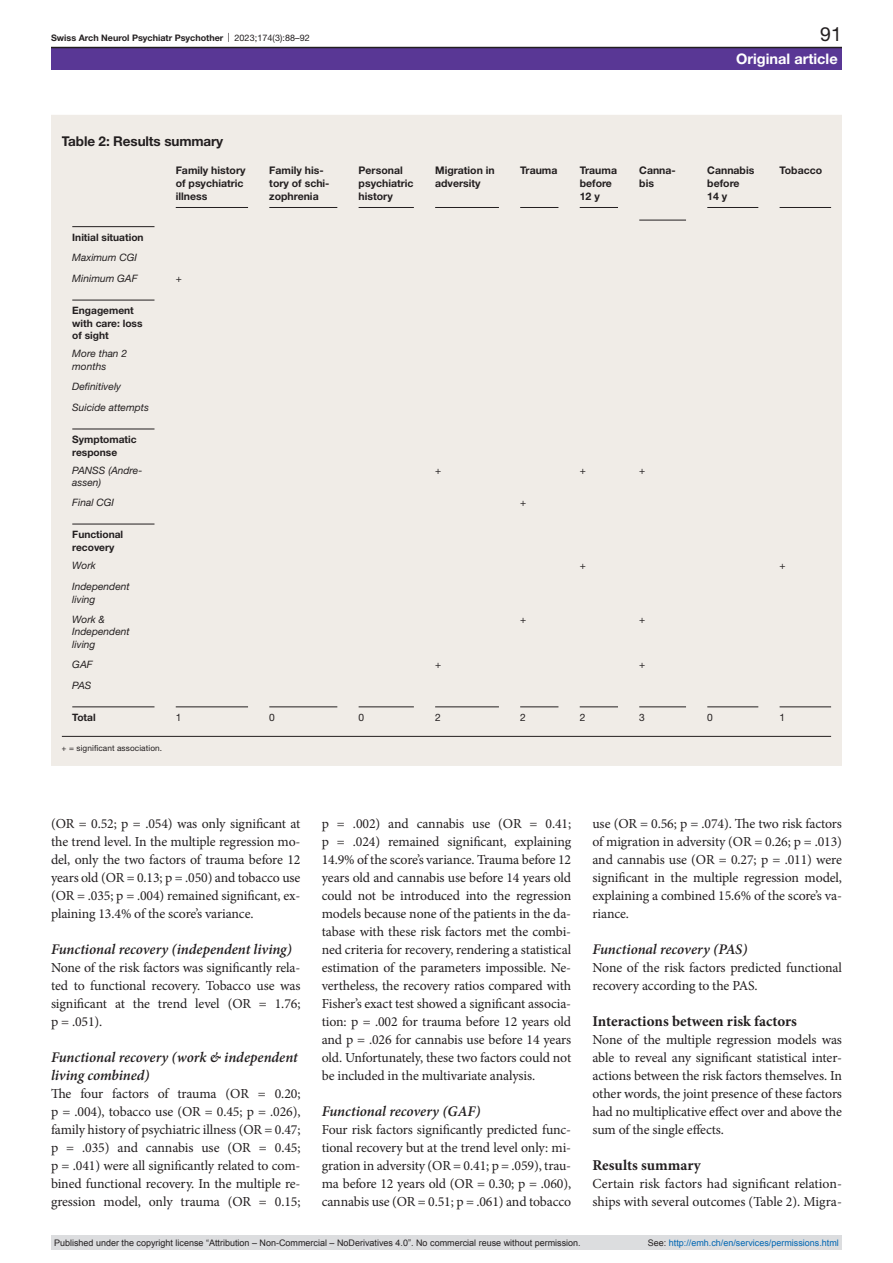
<style>
.page{position:relative;width:893px;height:1263px;background:#fff}
.page>*{position:absolute;margin:0;border:0;box-sizing:border-box;transform-origin:0 0}
.t1{font:19.5px "Helvetica Neue LT Pro";color:#231f20}
.head2{font:700 15px "Minion Pro";color:#231f20}
.head3{font:italic 600 14.7px/18px "Minion Pro";letter-spacing:-.005em;color:#231f20}
.t2{font:700 14.55px "Helvetica Neue LT Pro";color:#fff}
.paragraph{font:13.8px/18px "Minion Pro";letter-spacing:-.01em;color:#231f20;text-align:justify}
.table-label{font:700 13.5px "Helvetica Neue LT Pro";letter-spacing:-.01em;color:#231f20}
.table-header{font:700 10.5px/12.6px "Helvetica Neue LT Pro";color:#231f20}
.table-body{font:italic 10.2px/12.6px "Helvetica Neue LT Pro";color:#231f20}
.table-body-line{font:700 10.2px/12.6px "Helvetica Neue LT Pro";color:#231f20}
.table-body-2{font:10.2px "Helvetica Neue LT Pro";color:#231f20}
.table-body-line-2{font:10.2px "Helvetica Neue LT Pro";color:#231f20}
.t3{font:9px "Arial";color:#231f20}
.t4{font:700 9px "Helvetica Neue LT Pro";color:#231f20}
.t5{font:9px "Arial";color:#0066b3}
.table-footer{font:8.25px "Helvetica Neue LT Pro";letter-spacing:.01em;color:#231f20}
.s1{font-weight:400}
.s2{color:#231f20}
</style>
<div class="page">
<div style="left:51px;top:47px;width:791px;height:23px;background:#593795"></div>
<hr style="left:51px;top:47px;width:791px;height:1px;background:#231f20">
<div style="left:56px;top:120px;width:781px;height:641px;background:#f0ece7"></div>
<hr style="left:176px;top:207px;width:72px;height:1px;background:#231f20">
<hr style="left:269px;top:207px;width:68px;height:1px;background:#231f20">
<hr style="left:359px;top:207px;width:55px;height:1px;background:#231f20">
<hr style="left:435px;top:207px;width:64px;height:1px;background:#231f20">
<hr style="left:520px;top:207px;width:38px;height:1px;background:#231f20">
<hr style="left:580px;top:207px;width:38px;height:1px;background:#231f20">
<hr style="left:639px;top:220px;width:47px;height:1px;background:#231f20">
<hr style="left:707px;top:207px;width:51px;height:1px;background:#231f20">
<hr style="left:780px;top:207px;width:51px;height:1px;background:#231f20">
<hr style="left:72px;top:226px;width:82px;height:1px;background:#231f20">
<hr style="left:72px;top:300px;width:82px;height:1px;background:#231f20">
<hr style="left:72px;top:429px;width:82px;height:1px;background:#231f20">
<hr style="left:72px;top:524px;width:82px;height:1px;background:#231f20">
<hr style="left:72px;top:707px;width:82px;height:1px;background:#231f20">
<hr style="left:176px;top:707px;width:72px;height:1px;background:#231f20">
<hr style="left:269px;top:707px;width:68px;height:1px;background:#231f20">
<hr style="left:359px;top:707px;width:55px;height:1px;background:#231f20">
<hr style="left:435px;top:707px;width:64px;height:1px;background:#231f20">
<hr style="left:520px;top:707px;width:38px;height:1px;background:#231f20">
<hr style="left:580px;top:707px;width:38px;height:1px;background:#231f20">
<hr style="left:639px;top:707px;width:47px;height:1px;background:#231f20">
<hr style="left:707px;top:707px;width:51px;height:1px;background:#231f20">
<hr style="left:780px;top:707px;width:51px;height:1px;background:#231f20">
<hr style="left:62px;top:736px;width:769px;height:1px;background:#231f20">
<div style="left:51px;top:115px;width:791px;height:651px;border:11px solid #f0ece7"></div>
<div style="left:51px;top:1235px;width:791px;height:15px;background:#dcdddf"></div>
<p class="t4" style="left:51px;top:32px;width:260px">Swiss Arch Neurol Psychiatr Psychother <span class="s1">| 2023;174(3):88–92</span></p>
<h1 class="t1" style="left:820px;top:22px;width:23px">91</h1>
<p class="t2" style="left:736px;top:49px;width:103px">Original article</p>
<p class="table-label" style="left:62px;top:132px;width:163px">Table 2: Results summary</p>
<p class="table-header" style="left:176px;top:164px;width:71px">Family history of psychiatric illness</p>
<p class="table-header" style="left:269px;top:164px;width:62px">Family his&shy;tory of schi&shy;zophrenia</p>
<p class="table-header" style="left:359px;top:164px;width:57px">Personal psychiatric history</p>
<p class="table-header" style="left:435px;top:164px;width:61px">Migration in adversity</p>
<p class="table-header" style="left:520px;top:164px;width:39px">Trauma</p>
<p class="table-header" style="left:580px;top:164px;width:39px">Trauma before<br>12 y</p>
<p class="table-header" style="left:639px;top:164px;width:38px">Canna&shy;bis</p>
<p class="table-header" style="left:707px;top:164px;width:49px">Cannabis before<br>14 y</p>
<p class="table-header" style="left:780px;top:164px;width:44px">Tobacco</p>
<p class="table-body-line" style="left:72px;top:231px;width:73px">Initial situation</p>
<p class="table-body" style="left:72px;top:251px;width:66px">Maximum CGI</p>
<p class="table-body" style="left:72px;top:272px;width:67px">Minimum GAF</p>
<p class="table-body-2" style="left:176px;top:272px;width:8px">+</p>
<p class="table-body-line" style="left:72px;top:304px;width:72px">Engagement with care: loss of sight</p>
<p class="table-body" style="left:72px;top:347px;width:56px">More than 2 months</p>
<p class="table-body" style="left:72px;top:380px;width:50px">Definitively</p>
<p class="table-body" style="left:72px;top:401px;width:78px">Suicide attempts</p>
<p class="table-body-line" style="left:72px;top:433px;width:66px">Symptomatic response</p>
<p class="table-body" style="left:72px;top:463px;width:72px">PANSS (Andre&shy;assen)</p>
<p class="table-body-2" style="left:435px;top:464px;width:8px">+</p>
<p class="table-body-2" style="left:580px;top:464px;width:8px">+</p>
<p class="table-body-2" style="left:639px;top:464px;width:8px">+</p>
<p class="table-body" style="left:72px;top:496px;width:43px">Final CGI</p>
<p class="table-body-2" style="left:520px;top:496px;width:8px">+</p>
<p class="table-body-line" style="left:72px;top:528px;width:52px">Functional recovery</p>
<p class="table-body" style="left:72px;top:559px;width:25px">Work</p>
<p class="table-body-2" style="left:580px;top:559px;width:8px">+</p>
<p class="table-body-2" style="left:780px;top:559px;width:8px">+</p>
<p class="table-body" style="left:72px;top:580px;width:59px">Independent living</p>
<p class="table-body" style="left:72px;top:612px;width:59px">Work &amp;<br>Independent living</p>
<p class="table-body-2" style="left:520px;top:613px;width:8px">+</p>
<p class="table-body-2" style="left:639px;top:613px;width:8px">+</p>
<p class="table-body" style="left:72px;top:658px;width:22px">GAF</p>
<p class="table-body-2" style="left:435px;top:658px;width:8px">+</p>
<p class="table-body-2" style="left:639px;top:658px;width:8px">+</p>
<p class="table-body" style="left:72px;top:679px;width:21px">PAS</p>
<p class="table-body-line" style="left:72px;top:711px;width:25px">Total</p>
<p class="table-body-line-2" style="left:176px;top:711px;width:7px">1</p>
<p class="table-body-line-2" style="left:269px;top:711px;width:7px">0</p>
<p class="table-body-line-2" style="left:359px;top:711px;width:7px">0</p>
<p class="table-body-line-2" style="left:435px;top:711px;width:7px">2</p>
<p class="table-body-line-2" style="left:520px;top:711px;width:7px">2</p>
<p class="table-body-line-2" style="left:580px;top:711px;width:7px">2</p>
<p class="table-body-line-2" style="left:639px;top:711px;width:7px">3</p>
<p class="table-body-line-2" style="left:707px;top:711px;width:7px">0</p>
<p class="table-body-line-2" style="left:780px;top:711px;width:7px">1</p>
<p class="table-footer" style="left:62px;top:742px;width:102px">+ = significant association.</p>
<p class="paragraph" style="left:51px;top:815px;width:251px">(OR = 0.52; p = .054) was only significant at the trend level. In the multiple regression mo&shy;del, only the two factors of trauma before 12 years old (OR = 0.13; p = .050) and tobacco use (OR = .035; p = .004) remained significant, ex&shy;plaining 13.4% of the score’s variance.</p>
<p class="head3" style="left:51px;top:940px;width:242px">Functional recovery (independent living)</p>
<p class="paragraph" style="left:51px;top:959px;width:251px">None of the risk factors was significantly rela&shy;ted to functional recovery. Tobacco use was significant at the trend level (OR = 1.76; p = .051).</p>
<p class="head3" style="left:51px;top:1048px;width:248px">Functional recovery (work &amp; independent living combined)</p>
<p class="paragraph" style="left:51px;top:1085px;width:251px">The four factors of trauma (OR = 0.20; p = .004), tobacco use (OR = 0.45; p = .026), family history of psychiatric illness (OR = 0.47; p = .035) and cannabis use (OR = 0.45; p = .041) were all significantly related to com&shy;bined functional recovery. In the multiple re&shy;gression model, only trauma (OR = 0.15;</p>
<p class="paragraph" style="left:322px;top:815px;width:251px">p = .002) and cannabis use (OR = 0.41; p = .024) remained significant, explaining 14.9% of the score’s variance. Trauma before 12 years old and cannabis use before 14 years old could not be introduced into the regression models because none of the patients in the da&shy;tabase with these risk factors met the combi&shy;ned criteria for recovery, rendering a statistical estimation of the parameters impossible. Ne&shy;vertheless, the recovery ratios compared with Fisher’s exact test showed a significant associa&shy;tion: p = .002 for trauma before 12 years old and p = .026 for cannabis use before 14 years old. Unfortunately, these two factors could not be included in the multivariate analysis.</p>
<p class="head3" style="left:322px;top:1102px;width:160px">Functional recovery (GAF)</p>
<p class="paragraph" style="left:322px;top:1121px;width:251px">Four risk factors significantly predicted func&shy;tional recovery but at the trend level only: mi&shy;gration in adversity (OR = 0.41; p = .059), trau&shy;ma before 12 years old (OR = 0.30; p = .060), cannabis use (OR = 0.51; p = .061) and tobacco</p>
<p class="paragraph" style="left:592px;top:815px;width:251px">use (OR = 0.56; p = .074). The two risk factors of migration in adversity (OR = 0.26; p = .013) and cannabis use (OR = 0.27; p = .011) were significant in the multiple regression model, explaining a combined 15.6% of the score’s va&shy;riance.</p>
<p class="head3" style="left:592px;top:940px;width:156px">Functional recovery (PAS)</p>
<p class="paragraph" style="left:592px;top:959px;width:251px">None of the risk factors predicted functional recovery according to the PAS.</p>
<p class="head2" style="left:592px;top:1011px;width:206px">Interactions between risk factors</p>
<p class="paragraph" style="left:592px;top:1031px;width:251px">None of the multiple regression models was able to reveal any significant statistical inter&shy;actions between the risk factors themselves. In other words, the joint presence of these factors had no multiplicative effect over and above the sum of the single effects.</p>
<p class="head2" style="left:592px;top:1155px;width:110px">Results summary</p>
<p class="paragraph" style="left:592px;top:1175px;width:251px">Certain risk factors had significant relation&shy;ships with several outcomes (Table 2). Migra-</p>
<p class="t3" style="left:54px;top:1237px;width:528px">Published under the copyright license “Attribution – Non-Commercial – NoDerivatives 4.0”. No commercial reuse without permission.</p>
<p class="t5" style="left:648px;top:1237px;width:193px"><span class="s2">See:</span> http://emh.ch/en/services/permissions.html</p>
</div>
